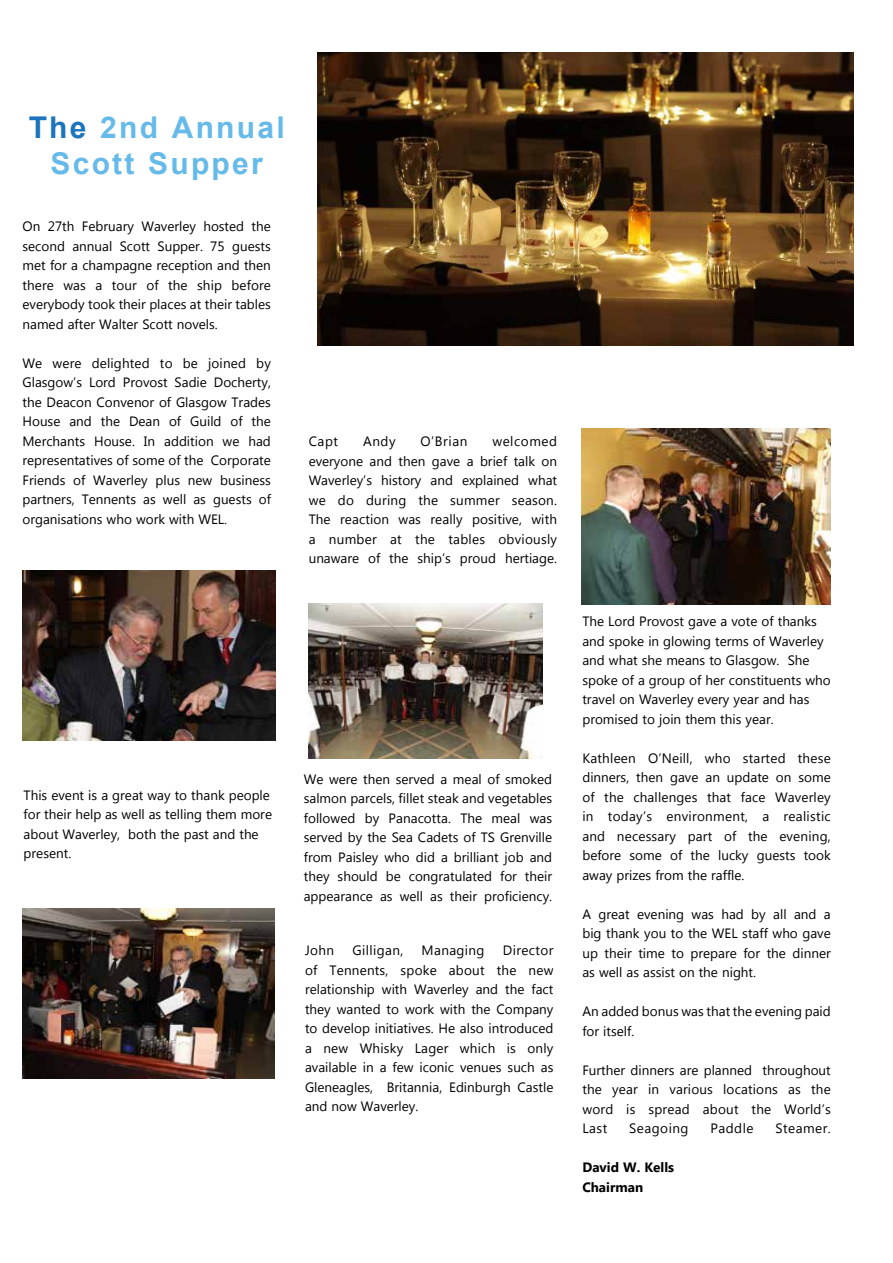
<style>
.page{position:relative;width:893px;height:1263px;background:#fff}
.page>*{position:absolute;margin:0;border:0;box-sizing:border-box;transform-origin:0 0}
.t1{font:700 30px/36px "Arial";letter-spacing:.075em;color:#65bae9;text-align:center}
.t2{font:13.5px/19.5px "Segoe UI";color:#000;text-align:justify}
.t3{font:700 13.5px/19.5px "Segoe UI";color:#000}
.t4{font:13.5px "Segoe UI";letter-spacing:.03em;color:#000}
.t5{font:13.5px "Segoe UI";letter-spacing:.035em;color:#000}
.s1{color:#1c75bc}
</style>
<div class="page">
<img style="left:317px;top:53px;width:536px;height:292px">
<img style="left:582px;top:429px;width:248px;height:175px">
<img style="left:309px;top:603px;width:233px;height:156px">
<img style="left:23px;top:571px;width:252px;height:170px">
<img style="left:23px;top:908px;width:252px;height:170px">
<h1 class="t1" style="left:29px;top:111px;width:257px"><span class="s1">The</span> 2nd Annual<br>Scott Supper</h1>
<p class="t2" style="left:23px;top:216px;width:250px">On 27th February Waverley hosted the second annual Scott Supper. 75 guests met for a champagne reception and then there was a tour of the ship before everybody took their places at their tables named after Walter Scott novels.</p>
<p class="t2" style="left:23px;top:353px;width:250px">We were delighted to be joined by Glasgow’s Lord Provost Sadie Docherty, the Deacon Convenor of Glasgow Trades House and the Dean of Guild of the Merchants House. In addition we had representatives of some of the Corporate Friends of Waverley plus new business partners, Tennents as well as guests of organisations who work with WEL.</p>
<p class="t2" style="left:309px;top:431px;width:250px;text-indent:184px">welcomed everyone and then gave a brief talk on Waverley’s history and explained what we do during the summer season.<br>The reaction was really positive, with a number at the tables obviously unaware of the ship’s proud hertiage.</p>
<p class="t2" style="left:309px;top:431px;width:31px">Capt</p>
<p class="t2" style="left:363px;top:431px;width:34px">Andy</p>
<p class="t2" style="left:421px;top:431px;width:48px">O’Brian</p>
<p class="t2" style="left:24px;top:784px;width:250px;text-align:left">This event is a great way to thank people for their help as well as telling them more about Waverley, both the past and the present.</p>
<p class="t2" style="left:304px;top:768px;width:250px">We were then served a meal of smoked salmon parcels, fillet steak and vegetables followed by Panacotta. The meal was served by the Sea Cadets of TS Grenville from Paisley who did a brilliant job and they should be congratulated for their appearance as well as their proficiency.</p>
<p class="t2" style="left:305px;top:940px;width:31px">John</p>
<p class="t4" style="left:352px;top:941px;width:52px">Gilligan,</p>
<p class="t4" style="left:422px;top:941px;width:65px">Managing</p>
<p class="t2" style="left:305px;top:940px;width:250px;text-indent:198px">Director of Tennents, spoke about the new relationship with Waverley and the fact they wanted to work with the Company to develop initiatives. He also introduced a new Whisky Lager which is only available in a few iconic venues such as Gleneagles, Britannia, Edinburgh Castle and now Waverley.</p>
<p class="t2" style="left:582px;top:611px;width:250px;text-align:left">The Lord Provost gave a vote of thanks and spoke in glowing terms of Waverley and what she means to Glasgow. She spoke of a group of her constituents who travel on Waverley every year and has promised to join them this year.</p>
<p class="t2" style="left:582px;top:748px;width:250px">Kathleen O’Neill, who started these dinners, then gave an update on some of the challenges that face Waverley in today’s environment, a realistic and necessary part of the evening, before some of the lucky guests took away prizes from the raffle.</p>
<p class="t2" style="left:582px;top:903px;width:250px">A great evening was had by all and a big thank you to the WEL staff who gave up their time to prepare for the dinner as well as assist on the night.</p>
<p class="t2" style="left:582px;top:1001px;width:250px">An added bonus was that the evening paid for itself.</p>
<p class="t2" style="left:582px;top:1059px;width:250px">Further dinners are planned throughout the year in various locations as the word is spread about the World’s Last</p>
<p class="t5" style="left:629px;top:1119px;width:61px">Seagoing</p>
<p class="t2" style="left:710px;top:1118px;width:45px">Paddle</p>
<p class="t5" style="left:775px;top:1119px;width:57px">Steamer.</p>
<p class="t3" style="left:582px;top:1157px;width:93px">David W. Kells<br>Chairman</p>
</div>
